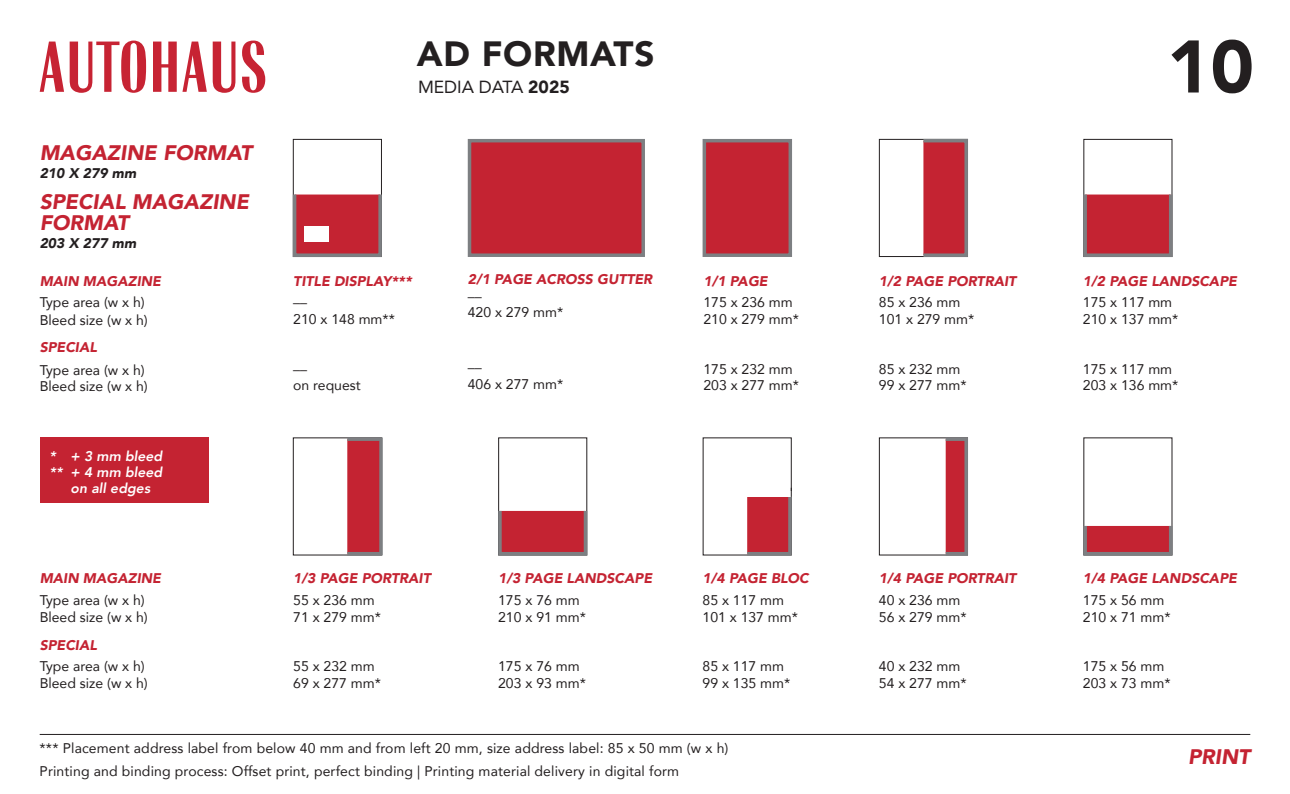
<style>
.page{position:relative;width:1290px;height:794px;background:#fff}
.page>*{position:absolute;margin:0;border:0;box-sizing:border-box;transform-origin:0 0}
.t1{font:900 73.5px "Avenir";color:#231f20}
.t2{font:900 35px "Avenir";letter-spacing:.02em;color:#231f20}
.t3{font:italic 900 21px/21px "Avenir";color:#c42332}
.t4{font:17.5px "Avenir";color:#231f20}
.t5{font:14px/16.6px "Avenir";color:#231f20}
.t6{font:italic 900 14px/16.6px "Avenir";color:#c42332}
.t7{font:italic 800 14px "Avenir";color:#fff}
.t8{font:italic 900 14px "Avenir";color:#231f20}
.s1{font-weight:900}
.s2{font-weight:400;font-style:normal;color:#231f20}
</style>
<div class="page">
<hr style="left:40px;top:734px;width:1210px;height:1px;background:#231f20">
<svg style="left:40px;top:41px;width:225px;height:52px"></svg>
<div style="left:40px;top:437px;width:168px;height:66px;background:#c42332"></div>
<div style="left:468px;top:139px;width:177px;height:118px;background:#c42332;border:4px solid #7d7f82"></div>
<div style="left:702px;top:139px;width:90px;height:118px;background:#c42332;border:4px solid #7d7f82"></div>
<div style="left:879px;top:139px;width:89px;height:118px;border:1px solid #231f20"></div>
<div style="left:922px;top:139px;width:46px;height:118px;background:#c42332;border:4px solid #7d7f82"></div>
<div style="left:879px;top:437px;width:89px;height:118px;border:1px solid #231f20"></div>
<div style="left:944px;top:437px;width:24px;height:118px;background:#c42332;border:4px solid #7d7f82"></div>
<div style="left:293px;top:437px;width:89px;height:118px;border:1px solid #231f20"></div>
<div style="left:345px;top:437px;width:38px;height:118px;background:#c42332;border:4px solid #7d7f82"></div>
<div style="left:1083px;top:524px;width:89px;height:31px;background:#c42332;border:4px solid #7d7f82"></div>
<div style="left:1083px;top:139px;width:89px;height:118px;border:1px solid #231f20"></div>
<div style="left:1083px;top:193px;width:89px;height:64px;background:#c42332;border:4px solid #7d7f82"></div>
<div style="left:498px;top:437px;width:89px;height:118px;border:1px solid #231f20"></div>
<div style="left:498px;top:509px;width:89px;height:46px;background:#c42332;border:4px solid #7d7f82"></div>
<div style="left:745px;top:493px;width:47px;height:62px;background:#c42332;border:4px solid #7d7f82"></div>
<div style="left:747px;top:491px;width:46px;height:6px;background:#fff"></div>
<div style="left:293px;top:139px;width:89px;height:118px;border:1px solid #231f20"></div>
<div style="left:293px;top:193px;width:89px;height:64px;background:#c42332;border:4px solid #7d7f82"></div>
<div style="left:304px;top:226px;width:24px;height:15px;background:#fff"></div>
<p class="t2" style="left:417px;top:24px;width:239px">AD FORMATS</p>
<p class="t3" style="left:40px;top:142px;width:214px">MAGAZINE FORMAT</p>
<p class="t8" style="left:40px;top:161px;width:98px">210 X 279 mm</p>
<p class="t3" style="left:40px;top:191px;width:211px">SPECIAL MAGAZINE<br>FORMAT</p>
<p class="t8" style="left:40px;top:231px;width:98px">203 X 277 mm</p>
<p class="t6" style="left:40px;top:272px;width:123px">MAIN MAGAZINE</p>
<p class="t5" style="left:40px;top:294px;width:107px">Type area (w x h)</p>
<p class="t5" style="left:40px;top:311px;width:110px">Bleed size (w x h)</p>
<p class="t6" style="left:40px;top:339px;width:59px">SPECIAL</p>
<p class="t5" style="left:40px;top:361px;width:107px">Type area (w x h)</p>
<p class="t5" style="left:40px;top:378px;width:110px">Bleed size (w x h)</p>
<p class="t7" style="left:50px;top:448px;width:114px">* + 3 mm bleed</p>
<p class="t7" style="left:50px;top:464px;width:114px">** + 4 mm bleed</p>
<p class="t7" style="left:71px;top:480px;width:81px">on all edges</p>
<p class="t6" style="left:40px;top:570px;width:123px">MAIN MAGAZINE</p>
<p class="t5" style="left:40px;top:591px;width:107px">Type area (w x h)</p>
<p class="t5" style="left:40px;top:609px;width:110px">Bleed size (w x h)</p>
<p class="t6" style="left:40px;top:636px;width:59px">SPECIAL</p>
<p class="t5" style="left:40px;top:658px;width:107px">Type area (w x h)</p>
<p class="t5" style="left:40px;top:674px;width:110px">Bleed size (w x h)</p>
<p class="t4" style="left:418px;top:73px;width:153px">MEDIA DATA <span class="s1">2025</span></p>
<p class="t6" style="left:293px;top:272px;width:120px">TITLE DISPLAY***</p>
<p class="t5" style="left:293px;top:294px;width:15px">––</p>
<p class="t5" style="left:293px;top:310px;width:103px">210 x 148 mm**</p>
<p class="t5" style="left:293px;top:360px;width:15px">––</p>
<p class="t5" style="left:293px;top:377px;width:69px">on request</p>
<p class="t6" style="left:468px;top:270px;width:186px">2/1 PAGE ACROSS GUTTER <span class="s2">––<br>420 x 279 mm*</span></p>
<p class="t5" style="left:468px;top:358px;width:15px">––</p>
<p class="t5" style="left:468px;top:375px;width:97px">406 x 277 mm*</p>
<p class="t6" style="left:293px;top:570px;width:139px">1/3 PAGE PORTRAIT</p>
<p class="t5" style="left:293px;top:591px;width:89px">55 x 236 mm<br>71 x 279 mm*</p>
<p class="t5" style="left:293px;top:658px;width:83px">55 x 232 mm</p>
<p class="t5" style="left:293px;top:674px;width:89px">69 x 277 mm*</p>
<p class="t6" style="left:498px;top:570px;width:156px">1/3 PAGE LANDSCAPE</p>
<p class="t5" style="left:498px;top:591px;width:89px">175 x 76 mm<br>210 x 91 mm*</p>
<p class="t5" style="left:498px;top:658px;width:83px">175 x 76 mm</p>
<p class="t5" style="left:498px;top:674px;width:89px">203 x 93 mm*</p>
<p class="t6" style="left:703px;top:272px;width:66px">1/1 PAGE</p>
<p class="t5" style="left:703px;top:294px;width:97px">175 x 236 mm<br>210 x 279 mm*</p>
<p class="t5" style="left:703px;top:360px;width:91px">175 x 232 mm</p>
<p class="t5" style="left:703px;top:377px;width:97px">203 x 277 mm*</p>
<p class="t6" style="left:702px;top:570px;width:108px">1/4 PAGE BLOC</p>
<p class="t5" style="left:702px;top:591px;width:97px">85 x 117 mm<br>101 x 137 mm*</p>
<p class="t5" style="left:702px;top:658px;width:83px">85 x 117 mm</p>
<p class="t5" style="left:702px;top:674px;width:89px">99 x 135 mm*</p>
<p class="t5" style="left:40px;top:736px;width:690px;line-height:22.8px">*** Placement address label from below 40 mm and from left 20 mm, size address label: 85 x 50 mm (w x h)<br>Printing and binding process: Offset print, perfect binding | Printing material delivery in digital form</p>
<h1 class="t1" style="left:1167px;top:4px;width:89px">10</h1>
<p class="t6" style="left:879px;top:272px;width:139px">1/2 PAGE PORTRAIT</p>
<p class="t5" style="left:879px;top:294px;width:97px">85 x 236 mm<br>101 x 279 mm*</p>
<p class="t5" style="left:879px;top:360px;width:83px">85 x 232 mm</p>
<p class="t5" style="left:879px;top:377px;width:89px">99 x 277 mm*</p>
<p class="t6" style="left:1083px;top:272px;width:156px">1/2 PAGE LANDSCAPE</p>
<p class="t5" style="left:1083px;top:294px;width:97px">175 x 117 mm<br>210 x 137 mm*</p>
<p class="t5" style="left:1083px;top:360px;width:91px">175 x 117 mm</p>
<p class="t5" style="left:1083px;top:377px;width:97px">203 x 136 mm*</p>
<p class="t6" style="left:879px;top:570px;width:139px">1/4 PAGE PORTRAIT</p>
<p class="t5" style="left:879px;top:591px;width:89px">40 x 236 mm<br>56 x 279 mm*</p>
<p class="t5" style="left:879px;top:658px;width:83px">40 x 232 mm</p>
<p class="t5" style="left:879px;top:674px;width:89px">54 x 277 mm*</p>
<p class="t6" style="left:1083px;top:570px;width:156px">1/4 PAGE LANDSCAPE</p>
<p class="t5" style="left:1083px;top:591px;width:89px">175 x 56 mm<br>210 x 71 mm*</p>
<p class="t5" style="left:1083px;top:658px;width:83px">175 x 56 mm</p>
<p class="t5" style="left:1083px;top:674px;width:89px">203 x 73 mm*</p>
<h3 class="t3" style="left:1188px;top:746px;width:64px">PRINT</h3>
</div>
